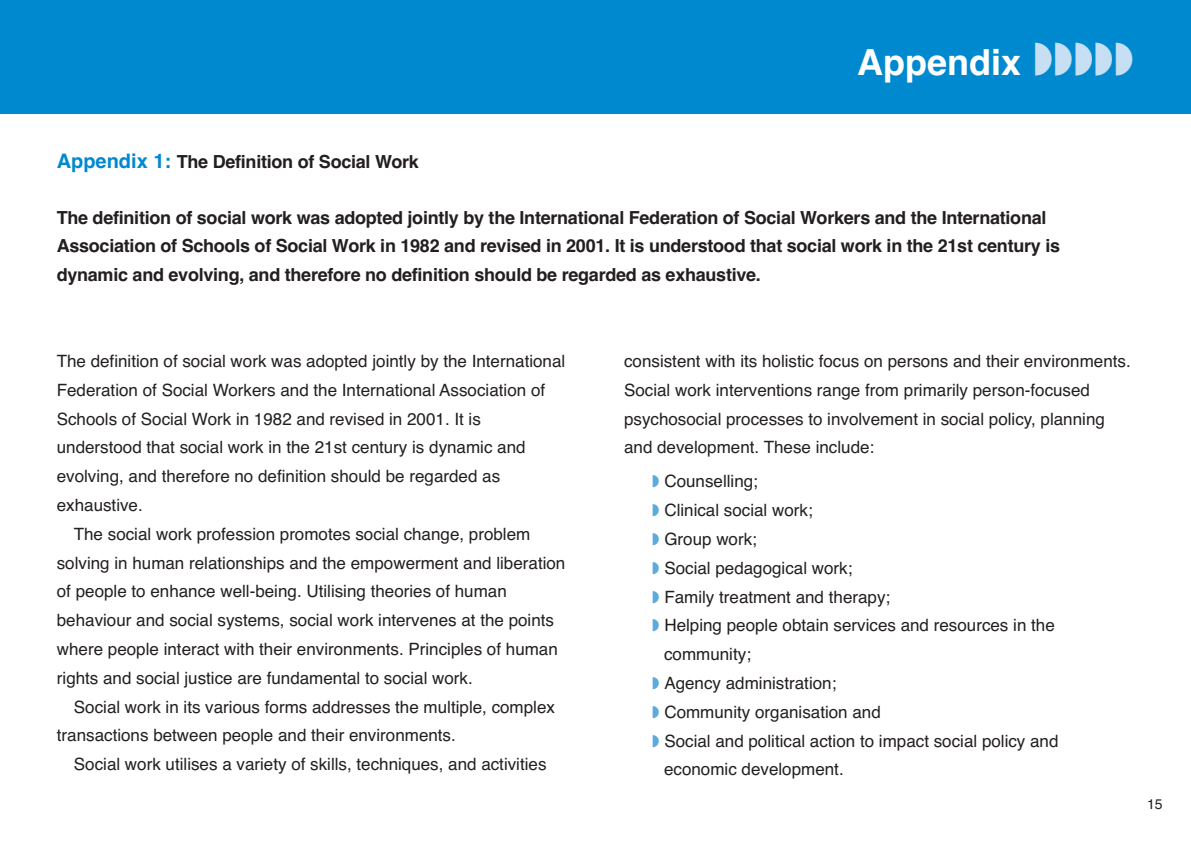
<style>
.page{position:relative;width:1191px;height:842px;background:#fff}
.page>*{position:absolute;margin:0;border:0;box-sizing:border-box;transform-origin:0 0}
.t1{font:700 36px "Helvetica";color:#fff}
.t2{font:700 18px/28.8px "Helvetica";letter-spacing:-.015em;color:#231f20}
.t3{font:17px/28.8px "Helvetica";color:#231f20}
.t4{font:14px "Helvetica";color:#231f20}
.s1{font-size:20px;color:#0089cf}
</style>
<div class="page">
<div style="left:0;top:0;width:1191px;height:113px;background:#0089cf"></div>
<h1 class="t1" style="left:857px;top:41px;width:165px">Appendix</h1>
<p class="t2" style="left:57px;top:147px;width:364px"><span class="s1">Appendix 1:</span> The Definition of Social Work</p>
<p class="t2" style="left:57px;top:203px;width:1005px">The definition of social work was adopted jointly by the International Federation of Social Workers and the International<br>Association of Schools of Social Work in 1982 and revised in 2001. It is understood that social work in the 21st century is dynamic and evolving, and therefore no definition should be regarded as exhaustive.</p>
<p class="t3" style="left:57px;top:347px;width:510px">The definition of social work was adopted jointly by the International</p>
<p class="t3" style="left:57px;top:375px;width:490px">Federation of Social Workers and the International Association of</p>
<p class="t3" style="left:57px;top:404px;width:426px">Schools of Social Work in 1982 and revised in 2001. It is</p>
<p class="t3" style="left:57px;top:433px;width:470px">understood that social work in the 21st century is dynamic and</p>
<p class="t3" style="left:57px;top:462px;width:445px">evolving, and therefore no definition should be regarded as</p>
<p class="t3" style="left:57px;top:491px;width:88px">exhaustive.</p>
<p class="t3" style="left:74px;top:519px;width:458px">The social work profession promotes social change, problem</p>
<p class="t3" style="left:57px;top:548px;width:510px">solving in human relationships and the empowerment and liberation</p>
<p class="t3" style="left:57px;top:577px;width:451px">of people to enhance well-being. Utilising theories of human</p>
<p class="t3" style="left:57px;top:606px;width:499px">behaviour and social systems, social work intervenes at the points</p>
<p class="t3" style="left:57px;top:635px;width:502px">where people interact with their environments. Principles of human</p>
<p class="t3" style="left:57px;top:663px;width:417px">rights and social justice are fundamental to social work.</p>
<p class="t3" style="left:74px;top:692px;width:482px">Social work in its various forms addresses the multiple, complex</p>
<p class="t3" style="left:57px;top:721px;width:400px">transactions between people and their environments.</p>
<p class="t3" style="left:74px;top:750px;width:474px">Social work utilises a variety of skills, techniques, and activities</p>
<p class="t3" style="left:624px;top:347px;width:508px">consistent with its holistic focus on persons and their environments.<br>Social work interventions range from primarily person-focused psychosocial processes to involvement in social policy, planning and development. These include:</p>
<p class="t3" style="left:664px;top:467px;width:396px">Counselling;<br>Clinical social work;<br>Group work;<br>Social pedagogical work;<br>Family treatment and therapy;<br>Helping people obtain services and resources in the community;<br>Agency administration;<br>Community organisation and<br>Social and political action to impact social policy and economic development.</p>
<p class="t4" style="left:1147px;top:795px;width:17px">15</p>
</div>
